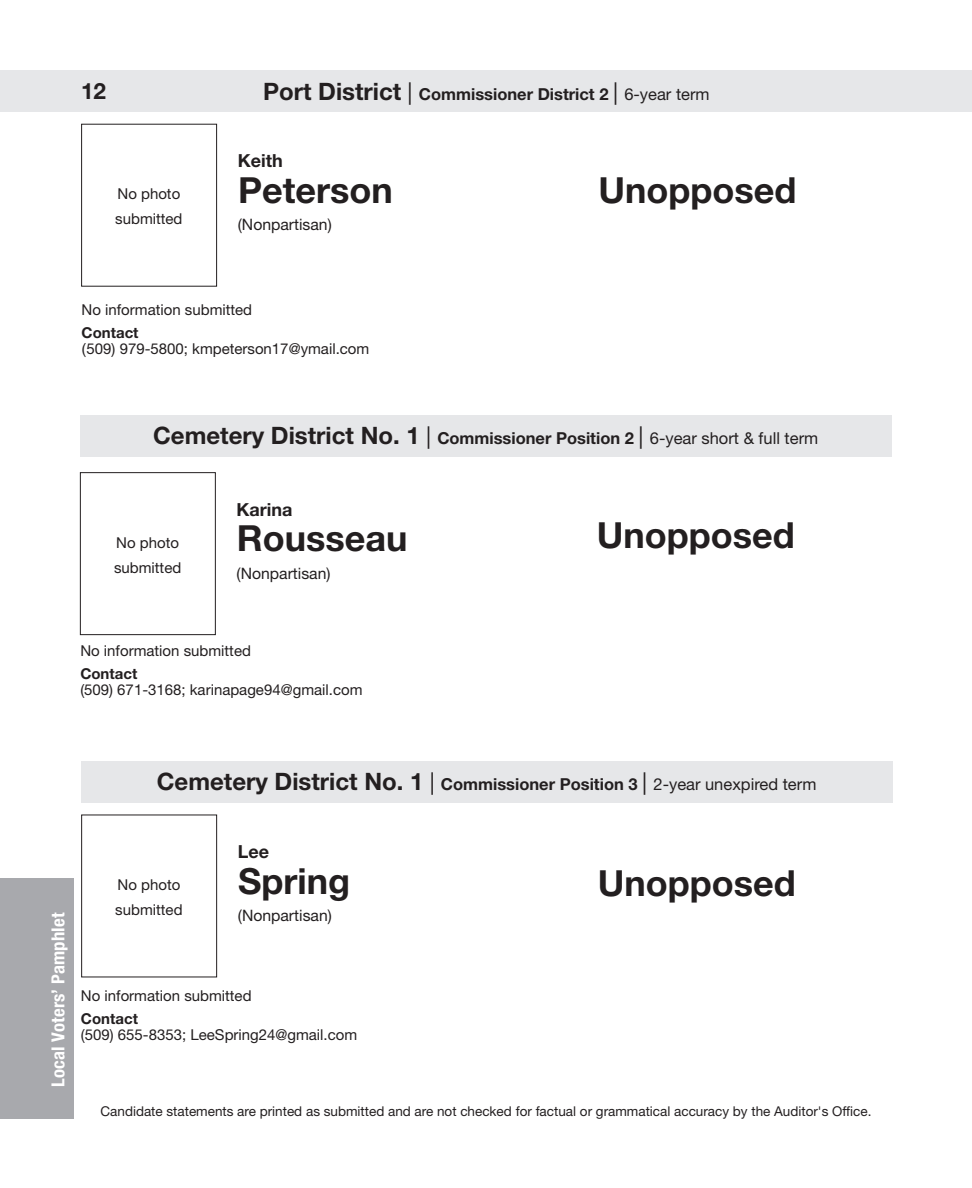
<style>
.page{position:relative;width:972px;height:1188px;background:#fff}
.page>*{position:absolute;margin:0;border:0;box-sizing:border-box;transform-origin:0 0}
.t1{font:700 36px "Helvetica Neue LT Std";color:#231f20}
.t2{font:700 22.5px "Helvetica Neue LT Std";color:#231f20}
.t3{font:700 condensed 18px "Helvetica Neue LT Std";letter-spacing:.01em;color:#fff;scale:1.04 1}
.t4{font:700 18px "Helvetica Neue LT Std";color:#231f20}
.t5{font:700 16.5px "Helvetica Neue LT Std";color:#231f20}
.t6{font:15.75px "Helvetica Neue LT Std";color:#231f20}
.t7{font:15px/24.8px "Helvetica Neue LT Std";color:#231f20}
.t8{font:700 15px "Helvetica Neue LT Std";color:#231f20}
.t9{font:13.5px "Helvetica Neue LT Std";color:#231f20}
.s1{font-size:24px}
.s2{font-weight:400;font-size:22.5px}
.s3{font-weight:400}
.s4{font-weight:700}
.s5{font-family:"Helvetica"}
</style>
<div class="page">
<div style="left:891px;top:70px;width:81px;height:42px;background:#e6e7e9"></div>
<div style="left:0;top:70px;width:945px;height:42px;background:#e6e7e9"></div>
<div style="left:0;top:878px;width:73px;height:241px;background:#a8a9ad"></div>
<div style="left:81px;top:124px;width:136px;height:162px;border:1px solid #231f20"></div>
<div style="left:80px;top:415px;width:812px;height:41px;background:#e6e7e9"></div>
<div style="left:81px;top:761px;width:812px;height:42px;background:#e6e7e9"></div>
<div style="left:80px;top:472px;width:136px;height:163px;border:1px solid #231f20"></div>
<div style="left:81px;top:815px;width:136px;height:162px;border:1px solid #231f20"></div>
<h2 class="t2" style="left:81px;top:77px;width:27px">12</h2>
<p class="t5" style="left:263px;top:84px;width:448px"><span class="s1">Port District</span> <span class="s2">|</span> Commissioner District 2 <span class="s2">|</span> <span class="s3">6-year term</span></p>
<p class="t4" style="left:238px;top:150px;width:46px">Keith</p>
<h1 class="t1" style="left:238px;top:168px;width:156px">Peterson</h1>
<p class="t6" style="left:238px;top:215px;width:95px">(Nonpartisan)</p>
<p class="t7" style="left:118px;top:182px;width:64px">No photo</p>
<h1 class="t1" style="left:599px;top:168px;width:199px">Unopposed</h1>
<p class="t7" style="left:115px;top:206px;width:69px">submitted</p>
<p class="t7" style="left:82px;top:297px;width:172px">No information submitted</p>
<p class="t7" style="left:82px;top:324px;width:289px;line-height:16.5px"><span class="s4">Contact<br></span><span class="s5">(</span>509) 979-5800; kmpeterson17@ymail.com</p>
<p class="t5" style="left:153px;top:428px;width:667px"><span class="s1">Cemetery District No. 1</span> <span class="s2">|</span> Commissioner Position 2 <span class="s2">|</span> <span class="s3">6-year short &amp; full term</span></p>
<p class="t7" style="left:114px;top:530px;width:69px">No photo submitted</p>
<p class="t4" style="left:237px;top:498px;width:57px">Karina</p>
<h1 class="t1" style="left:237px;top:516px;width:172px">Rousseau</h1>
<p class="t6" style="left:237px;top:564px;width:95px">(Nonpartisan)</p>
<p class="t7" style="left:80px;top:638px;width:172px">No information submitted</p>
<p class="t8" style="left:80px;top:664px;width:58px">Contact</p>
<p class="t7" style="left:80px;top:677px;width:284px">(509) 671-3168; karinapage94@gmail.com</p>
<h1 class="t1" style="left:597px;top:513px;width:199px">Unopposed</h1>
<p class="t5" style="left:157px;top:774px;width:661px"><span class="s1">Cemetery District No. 1</span> <span class="s2">|</span> Commissioner Position 3 <span class="s2">|</span> <span class="s3">2-year unexpired term</span></p>
<p class="t3" style="left:47px;top:1087px;width:169px;rotate:-90deg">Local Voters’ Pamphlet</p>
<p class="t7" style="left:115px;top:872px;width:69px">No photo submitted</p>
<p class="t4" style="left:238px;top:841px;width:33px">Lee</p>
<h1 class="t1" style="left:238px;top:859px;width:113px">Spring</h1>
<p class="t6" style="left:238px;top:906px;width:95px">(Nonpartisan)</p>
<p class="t7" style="left:81px;top:984px;width:172px">No information submitted</p>
<p class="t8" style="left:81px;top:1009px;width:58px">Contact</p>
<p class="t7" style="left:81px;top:1023px;width:278px">(509) 655-8353; LeeSpring24@gmail.com</p>
<h1 class="t1" style="left:598px;top:861px;width:200px">Unopposed</h1>
<p class="t9" style="left:101px;top:1103px;width:772px">Candidate statements are printed as submitted and are not checked for factual or grammatical accuracy by the Auditor's Office.</p>
</div>
